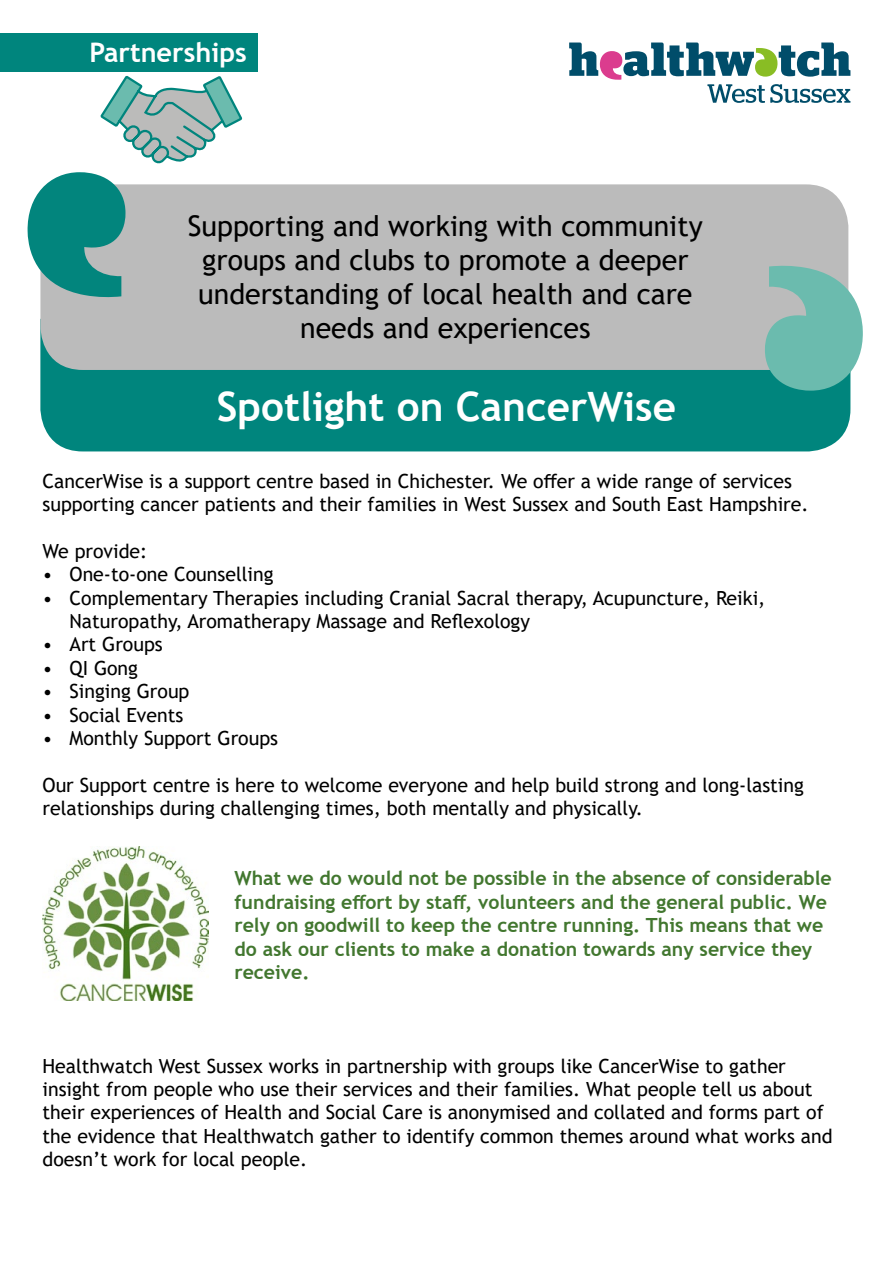
<style>
.page{position:relative;width:893px;height:1263px;background:#fff}
.page>*{position:absolute;margin:0;border:0;box-sizing:border-box;transform-origin:0 0}
.t1{font:700 40.5px "Trebuchet MS";color:#fff}
.t2{font:28.5px/34.2px "Trebuchet MS";color:#000;text-align:center}
.t3{font:700 27px "Trebuchet MS";color:#fff}
.t4{font:19.5px/23.4px "Trebuchet MS";color:#000}
.t5{font:700 19.5px/23.4px "Trebuchet MS";color:#42772f}
</style>
<div class="page">
<div style="left:40px;top:334px;width:810px;height:117px;background:#00857d"></div>
<div style="left:40px;top:184px;width:808px;height:186px;background:#bbb;border-radius:43px"></div>
<svg style="left:28px;top:172px;width:97px;height:125px"></svg>
<svg style="left:765px;top:266px;width:98px;height:125px"></svg>
<svg style="left:569px;top:43px;width:281px;height:60px"></svg>
<div style="left:0;top:33px;width:257px;height:38px;background:#00857d"></div>
<svg style="left:101px;top:76px;width:141px;height:87px"></svg>
<img style="left:43px;top:846px;width:166px;height:155px">
<h3 class="t3" style="left:90px;top:36px;width:159px">Partnerships</h3>
<h2 class="t2" style="left:188px;top:208px;width:516px">Supporting and working with community groups and clubs to promote a deeper understanding of local health and care needs and experiences</h2>
<h1 class="t1" style="left:217px;top:381px;width:461px">Spotlight on CancerWise</h1>
<p class="t4" style="left:43px;top:469px;width:768px">CancerWise is a support centre based in Chichester. We offer a wide range of services supporting cancer patients and their families in West Sussex and South East Hampshire.</p>
<p class="t4" style="left:43px;top:539px;width:106px">We provide:</p>
<p class="t4" style="left:43px;top:562px;width:232px">• One-to-one Counselling</p>
<p class="t4" style="left:70px;top:586px;width:697px;text-indent:-27px">• Complementary Therapies including Cranial Sacral therapy, Acupuncture, Reiki,<br>Naturopathy, Aromatherapy Massage and Reflexology</p>
<p class="t4" style="left:43px;top:633px;width:122px">• Art Groups</p>
<p class="t4" style="left:43px;top:656px;width:97px">• QI Gong</p>
<p class="t4" style="left:43px;top:679px;width:148px">• Singing Group</p>
<p class="t4" style="left:43px;top:703px;width:142px">• Social Events</p>
<p class="t4" style="left:43px;top:726px;width:237px">• Monthly Support Groups</p>
<p class="t4" style="left:43px;top:773px;width:763px">Our Support centre is here to welcome everyone and help build strong and long-lasting relationships during challenging times, both mentally and physically.</p>
<p class="t5" style="left:234px;top:867px;width:599px">What we do would not be possible in the absence of considerable fundraising effort by staff, volunteers and the general public. We rely on goodwill to keep the centre running. This means that we do ask our clients to make a donation towards any service they receive.</p>
<p class="t4" style="left:43px;top:1054px;width:791px">Healthwatch West Sussex works in partnership with groups like CancerWise to gather insight from people who use their services and their families. What people tell us about their experiences of Health and Social Care is anonymised and collated and forms part of the evidence that Healthwatch gather to identify common themes around what works and doesn’t work for local people.</p>
</div>
